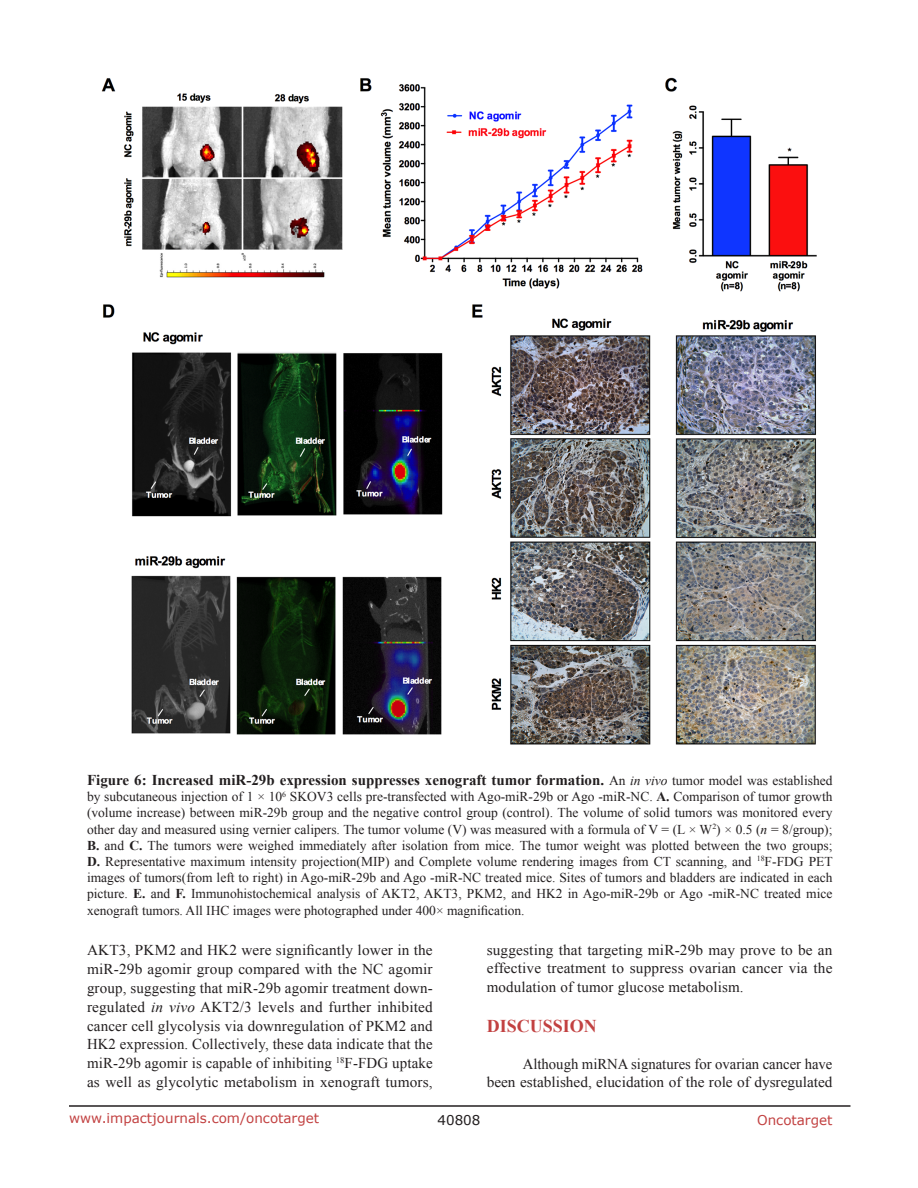
<style>
.page{position:relative;width:918px;height:1188px;background:#fff}
.page>*{position:absolute;margin:0;border:0;box-sizing:border-box;transform-origin:0 0}
.Heading{font:700 18px "Times New Roman";color:#c24141}
.BodyText{font:15px/18.9px "Times New Roman";letter-spacing:.01em;color:#231f20;text-align:justify}
.FigureText{font:700 15px "Times New Roman";color:#231f20}
.FigureText-2{font:13.5px/16.2px "Times New Roman";color:#231f20;text-align:justify}
.t1{font:13.5px "Verdana";color:#c24141}
.t2{font:13.5px "Verdana";color:#231f20}
.s1{font-weight:400;font-size:13.5px}
.s2{font-weight:400;font-style:italic;font-size:13.5px}
.s3{font-weight:700}
.s4{font-style:italic}
</style>
<div class="page">
<hr style="left:69px;top:1105px;width:781px;height:2px;background:#231f20">
<img style="left:101px;top:77px;width:716px;height:668px">
<p class="FigureText" style="left:87px;top:770px;width:747px">Figure 6: Increased miR-29b expression suppresses xenograft tumor formation. <span class="s1">An</span> <span class="s2">in vivo</span> <span class="s1">tumor model was established</span></p>
<p class="FigureText-2" style="left:87px;top:788px;width:747px">by subcutaneous injection of 1 × 10<sup>6</sup> SKOV3 cells pre-transfected with Ago-miR-29b or Ago -miR-NC. <span class="s3">A.</span> Comparison of tumor growth (volume increase) between miR-29b group and the negative control group (control). The volume of solid tumors was monitored every other day and measured using vernier calipers. The tumor volume (V) was measured with a formula of V = (L × W<sup>2</sup>) × 0.5 (<span class="s4">n</span> = 8/group); <span class="s3">B.</span> and <span class="s3">C.</span> The tumors were weighed immediately after isolation from mice. The tumor weight was plotted between the two groups; <span class="s3">D.</span> Representative maximum intensity projection(MIP) and Complete volume rendering images from CT scanning, and <sup>18</sup>F-FDG PET images of tumors(from left to right) in Ago-miR-29b and Ago -miR-NC treated mice. Sites of tumors and bladders are indicated in each picture. <span class="s3">E.</span> and <span class="s3">F.</span> Immunohistochemical analysis of AKT2, AKT3, PKM2, and HK2 in Ago-miR-29b or Ago -miR-NC treated mice xenograft tumors. All IHC images were photographed under 400× magnification.</p>
<p class="BodyText" style="left:87px;top:940px;width:347px">AKT3, PKM2 and HK2 were significantly lower in the miR-29b agomir group compared with the NC agomir group, suggesting that miR-29b agomir treatment down&shy;regulated <span class="s4">in vivo</span> AKT2/3 levels and further inhibited cancer cell glycolysis via downregulation of PKM2 and HK2 expression. Collectively, these data indicate that the miR-29b agomir is capable of inhibiting <sup>18</sup>F-FDG uptake as well as glycolytic metabolism in xenograft tumors,</p>
<p class="BodyText" style="left:487px;top:940px;width:347px">suggesting that targeting miR-29b may prove to be an effective treatment to suppress ovarian cancer via the modulation of tumor glucose metabolism.</p>
<p class="Heading" style="left:487px;top:1014px;width:112px">DISCUSSION</p>
<p class="BodyText" style="left:487px;top:1054px;width:347px;text-align:right">Although miRNA signatures for ovarian cancer have<br>been established, elucidation of the role of dysregulated</p>
<p class="t1" style="left:69px;top:1109px;width:252px">www.impactjournals.com/oncotarget</p>
<p class="t2" style="left:438px;top:1111px;width:44px">40808</p>
<p class="t1" style="left:757px;top:1111px;width:77px">Oncotarget</p>
</div>
